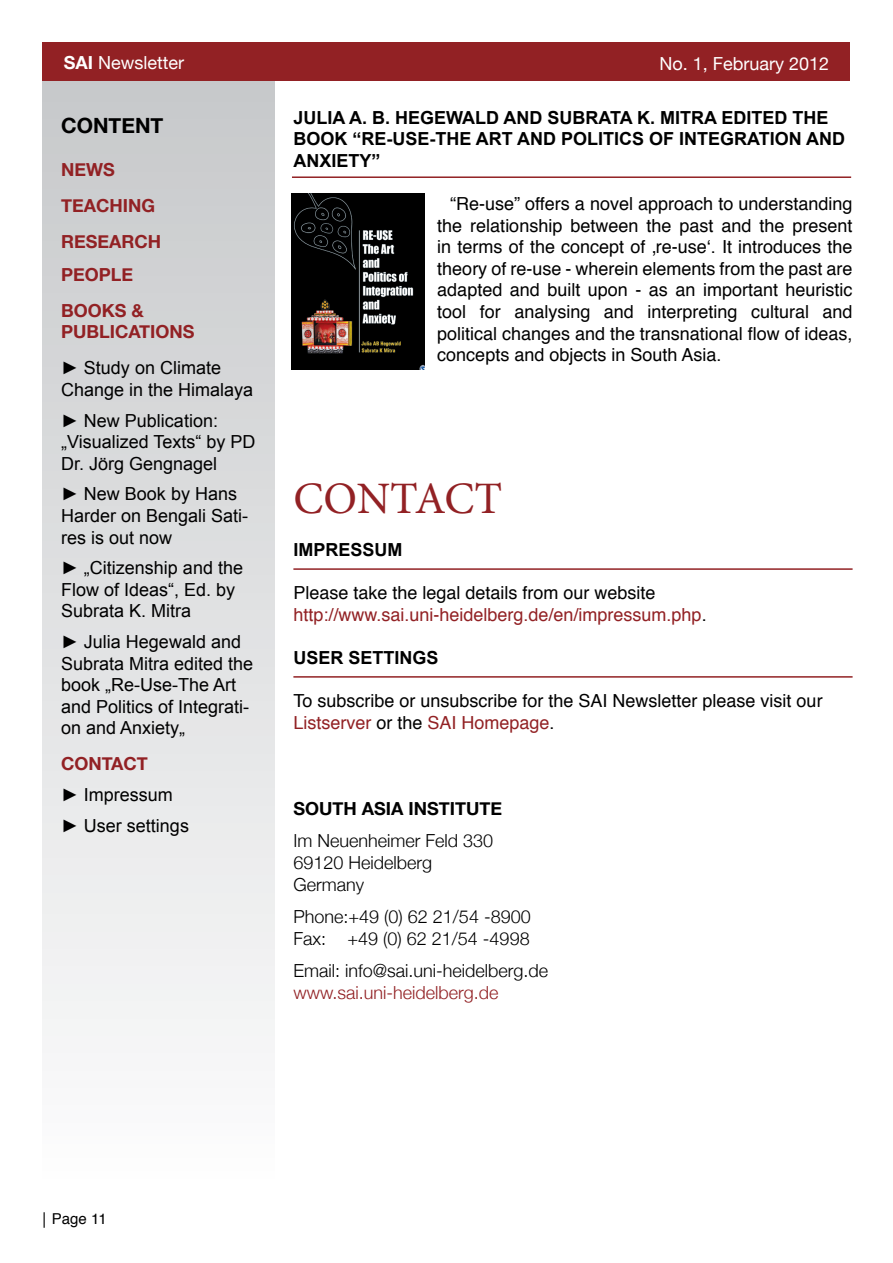
<style>
.page{position:relative;width:893px;height:1263px;background:#fff}
.page>*{position:absolute;margin:0;border:0;box-sizing:border-box;transform-origin:0 0}
.t1{font:45px "Minion Pro";letter-spacing:-.005em;color:#922124}
.t2{font:700 21px "Helvetica Neue";color:#000}
.t3{font:18px/21.6px "Helvetica";color:#000;text-align:justify}
.t4{font:18px/21.6px "Arial";color:#000}
.t5{font:300 18px/21.6px "Helvetica Neue";color:#000}
.t6{font:700 18px/21.6px "Arial";color:#000}
.t7{font:18px/21.6px "Helvetica";color:#922124}
.t8{font:700 18px/36px "Helvetica Neue";color:#922124}
.t9{font:18px "Helvetica Neue";color:#fff}
.t10{font:300 18px "Helvetica Neue";color:#922124}
.t11{font:700 18px "Helvetica Neue";color:#000}
.t12{font:15px "Helvetica";color:#000}
.s1{font-weight:700}
.s2{color:#000}
.s3{color:#922124}
</style>
<div class="page">
<div style="left:43px;top:81px;width:231px;height:1105px;background:linear-gradient(to bottom,#c7c8ca,#fcfcfd)"></div>
<div style="left:43px;top:43px;width:807px;height:38px;background:#922124"></div>
<img style="left:292px;top:193px;width:133px;height:177px">
<hr style="left:292px;top:176px;width:559px;height:2px;background:#922124">
<hr style="left:293px;top:568px;width:560px;height:2px;background:#922124">
<hr style="left:293px;top:676px;width:560px;height:2px;background:#922124">
<p class="t9" style="left:64px;top:52px;width:122px"><span class="s1">SAI</span> Newsletter</p>
<p class="t9" style="left:659px;top:52px;width:171px">No. 1, February 2012</p>
<p class="t6" style="left:293px;top:107px;width:553px">JULIA A. B. HEGEWALD AND SUBRATA K. MITRA EDITED THE<br>BOOK “RE-USE-THE ART AND POLITICS OF INTEGRATION AND<br>ANXIETY”</p>
<p class="t3" style="left:437px;top:193px;width:417px;text-indent:13px">“Re-use” offers a novel approach to understanding the relationship between the past and the present in terms of the concept of ‚re-use‘. It introduces the theory of re-use - wherein elements from the past are adapted and built upon - as an important heuristic tool for analysing and interpreting cultural and political changes and the transnational flow of ideas, concepts and objects in South Asia.</p>
<p class="t2" style="left:61px;top:113px;width:104px">CONTENT</p>
<p class="t8" style="left:61px;top:152px;width:102px">NEWS<br>TEACHING<br>RESEARCH</p>
<p class="t8" style="left:61px;top:256px;width:84px">PEOPLE<br>BOOKS &amp;</p>
<p class="t8" style="left:61px;top:314px;width:135px">PUBLICATIONS</p>
<p class="t4" style="left:61px;top:357px;width:194px">► Study on Climate<br>Change in the Himalaya</p>
<p class="t4" style="left:61px;top:410px;width:196px">► New Publication: „Visualized Texts“ by PD<br>Dr. Jörg Gengnagel</p>
<p class="t4" style="left:61px;top:483px;width:189px">► New Book by Hans<br>Harder on Bengali Sati&shy;res is out now</p>
<p class="t4" style="left:61px;top:557px;width:183px">► „Citizenship and the<br>Flow of Ideas“, Ed. by<br>Subrata K. Mitra</p>
<p class="t4" style="left:61px;top:631px;width:194px">► Julia Hegewald and<br>Subrata Mitra edited the book „Re-Use-The Art and Politics of Integrati&shy;on and Anxiety„</p>
<p class="t8" style="left:61px;top:746px;width:88px">CONTACT</p>
<p class="t4" style="left:61px;top:780px;width:129px;line-height:30.6px">► Impressum ► User settings</p>
<h1 class="t1" style="left:293px;top:468px;width:210px">CONTACT</h1>
<p class="t6" style="left:293px;top:539px;width:111px">IMPRESSUM</p>
<p class="t7" style="left:293px;top:582px;width:415px"><span class="s2">Please take the legal details from our website </span>http://www.sai.uni-heidelberg.de/en/impressum.php<span class="s2">.</span></p>
<p class="t6" style="left:293px;top:647px;width:145px">USER SETTINGS</p>
<p class="t3" style="left:293px;top:690px;width:531px">To subscribe or unsubscribe for the SAI Newsletter please visit our<br><span class="s3">Listserver</span> or the <span class="s3">SAI Homepage</span>.</p>
<p class="t11" style="left:293px;top:797px;width:210px">SOUTH ASIA INSTITUTE</p>
<p class="t5" style="left:293px;top:830px;width:201px">Im Neuenheimer Feld 330<br>69120 Heidelberg<br>Germany</p>
<p class="t5" style="left:293px;top:905px;width:239px">Phone:+49 (0) 62 21/54 -8900<br>Fax: +49 (0) 62 21/54 -4998</p>
<p class="t5" style="left:293px;top:959px;width:256px">Email: info@sai.uni-heidelberg.de</p>
<p class="t10" style="left:293px;top:981px;width:207px">www.sai.uni-heidelberg.de</p>
<p class="t12" style="left:37px;top:1207px;width:71px">│Page 11</p>
</div>
